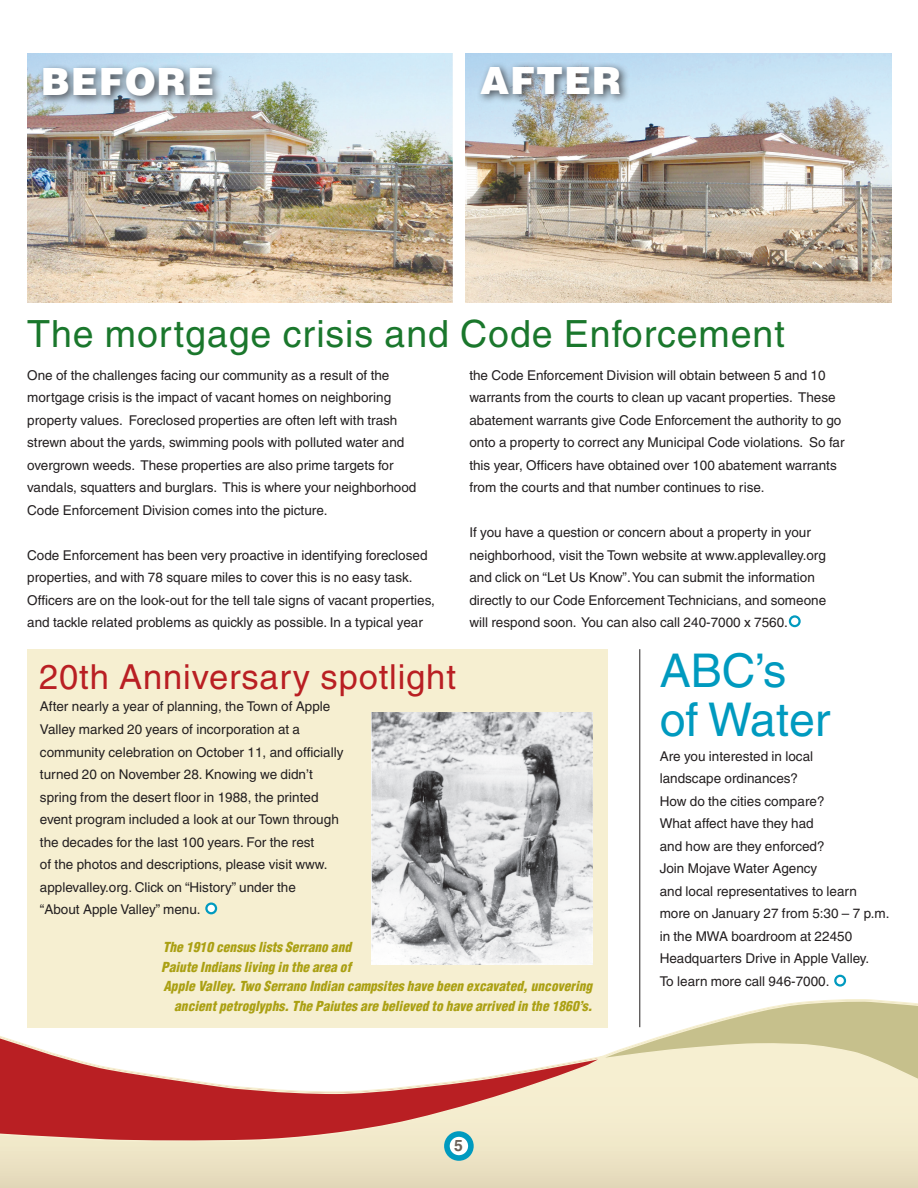
<style>
.page{position:relative;width:918px;height:1188px;background:#fff}
.page>*{position:absolute;margin:0;border:0;box-sizing:border-box;transform-origin:0 0}
.t1{font:46.5px/49.5px "Helvetica";color:#009abf}
.t2{font:37.5px "Helvetica";letter-spacing:.025em;color:#1a772c}
.t3{font:900 37.5px "Helvetica";letter-spacing:.025em;color:#fff}
.t4{font:34.5px "Helvetica";letter-spacing:.025em;color:#b91f23}
.t5{font:700 15.75px "Helvetica";color:#6c625a}
.t6{font:13.5px/22.5px "Helvetica";color:#231f20}
.t7{font:italic 900 condensed 13.5px "Helvetica";color:#aba013}
</style>
<div class="page">
<svg style="left:0;top:1027px;width:918px;height:161px;background:#ede4c6"></svg>
<svg style="left:0;top:1031px;width:604px;height:112px"></svg>
<svg style="left:597px;top:999px;width:321px;height:89px"></svg>
<div style="left:447px;top:1134px;width:24px;height:24px;background:#fff;border-radius:50%"></div>
<div style="left:444px;top:1131px;width:30px;height:30px;border:6px solid #009abf;border-radius:50%"></div>
<img style="left:466px;top:53px;width:425px;height:250px">
<img style="left:27px;top:53px;width:426px;height:250px">
<div style="left:789px;top:615px;width:12px;height:12px;border:2px solid #009abf;border-radius:50%"></div>
<div style="left:38px;top:63px;width:240px;height:120px;background:#231f20;opacity:.75"></div>
<div style="left:475px;top:61px;width:208px;height:121px;background:#231f20;opacity:.75"></div>
<div style="left:27px;top:649px;width:581px;height:378px;background:#f6efd1"></div>
<div style="left:834px;top:975px;width:12px;height:12px;border:2px solid #009abf;border-radius:50%"></div>
<div style="left:206px;top:904px;width:10px;height:9px;background:#fff;border-radius:50%"></div>
<div style="left:205px;top:903px;width:12px;height:11px;border:2px solid #009abf;border-radius:50%"></div>
<img style="left:371px;top:712px;width:221px;height:253px">
<hr style="left:639px;top:649px;width:1px;height:378px;background:#231f20">
<p class="t3" style="left:41px;top:57px;width:175px">BEFORE</p>
<p class="t3" style="left:480px;top:56px;width:143px">AFTER</p>
<p class="t2" style="left:27px;top:312px;width:759px">The mortgage crisis and Code Enforcement</p>
<p class="t6" style="left:27px;top:364px;width:391px">One of the challenges facing our community as a result of the mortgage crisis is the impact of vacant homes on neighboring property values. Foreclosed properties are often left with trash strewn about the yards, swimming pools with polluted water and overgrown weeds. These properties are also prime targets for vandals, squatters and burglars. This is where your neighborhood Code Enforcement Division comes into the picture.</p>
<p class="t6" style="left:27px;top:544px;width:409px">Code Enforcement has been very proactive in identifying foreclosed properties, and with 78 square miles to cover this is no easy task.<br>Officers are on the look-out for the tell tale signs of vacant properties, and tackle related problems as quickly as possible. In a typical year</p>
<p class="t6" style="left:469px;top:364px;width:377px">the Code Enforcement Division will obtain between 5 and 10 warrants from the courts to clean up vacant properties. These abatement warrants give Code Enforcement the authority to go onto a property to correct any Municipal Code violations. So far this year, Officers have obtained over 100 abatement warrants from the courts and that number continues to rise.</p>
<p class="t6" style="left:469px;top:521px;width:358px">If you have a question or concern about a property in your neighborhood, visit the Town website at www.applevalley.org and click on “Let Us Know”. You can submit the information directly to our Code Enforcement Technicians, and someone will respond soon. You can also call 240-7000 x 7560.</p>
<p class="t4" style="left:39px;top:657px;width:418px">20th Anniversary spotlight</p>
<p class="t6" style="left:40px;top:695px;width:305px">After nearly a year of planning, the Town of Apple Valley marked 20 years of incorporation at a community celebration on October 11, and officially turned 20 on November 28. Knowing we didn’t spring from the desert floor in 1988, the printed event program included a look at our Town through the decades for the last 100 years. For the rest<br>of the photos and descriptions, please visit www. applevalley.org. Click on “History” under the<br>“About Apple Valley” menu.</p>
<p class="t7" style="left:163px;top:939px;width:190px">The 1910 census lists Serrano and</p>
<p class="t7" style="left:161px;top:958px;width:191px">Paiute Indians living in the area of</p>
<p class="t7" style="left:163px;top:978px;width:430px">Apple Valley. Two Serrano Indian campsites have been excavated, uncovering</p>
<p class="t7" style="left:174px;top:997px;width:420px">ancient petroglyphs. The Paiutes are believed to have arrived in the 1860’s.</p>
<p class="t5" style="left:454px;top:1135px;width:10px">5</p>
<p class="t1" style="left:660px;top:646px;width:172px">ABC’s of Water</p>
<p class="t6" style="left:660px;top:745px;width:231px">Are you interested in local<br>landscape ordinances?<br>How do the cities compare?<br>What affect have they had<br>and how are they enforced?<br>Join Mojave Water Agency<br>and local representatives to learn more on January 27 from 5:30 – 7 p.m. in the MWA boardroom at 22450<br>Headquarters Drive in Apple Valley.<br>To learn more call 946-7000.</p>
</div>
